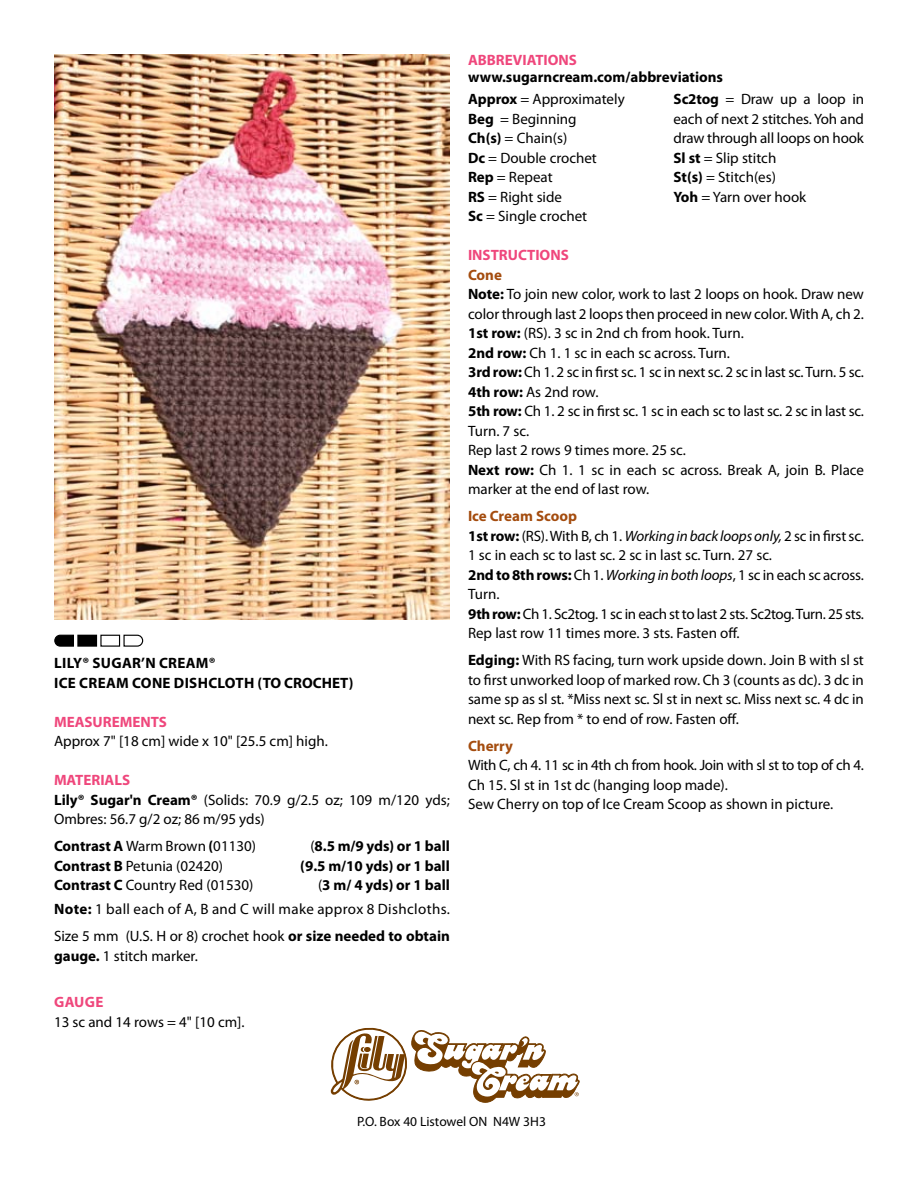
<style>
.page{position:relative;width:918px;height:1188px;background:#fff}
.page>*{position:absolute;margin:0;border:0;box-sizing:border-box;transform-origin:0 0}
.t1{font:15px/19.5px "Myriad Pro";color:#000}
.t2{font:700 15px/19.5px "Myriad Pro";letter-spacing:.02em;color:#000}
.t3{font:15px/24px "Myriad Pro";letter-spacing:.025em;color:#000;text-align:right}
.t4{font:700 15px "Myriad Pro";color:#ef477c}
.t5{font:700 15px "Myriad Pro";color:#000}
.t6{font:700 15px "Myriad Pro";color:#a44c0e}
.t7{font:13.5px "Myriad Pro";color:#000}
.s1{font-weight:700;color:#ef477c}
.s2{font-weight:700}
.s3{font-weight:400}
.s4{font-weight:700;color:#a44c0e}
.s5{font-style:italic}
</style>
<div class="page">
<svg style="left:330px;top:1027px;width:250px;height:76px"></svg>
<img style="left:54px;top:54px;width:396px;height:565px">
<svg style="left:123px;top:634px;width:21px;height:13px"></svg>
<div style="left:100px;top:635px;width:20px;height:12px;border:1px solid #000"></div>
<div style="left:78px;top:635px;width:19px;height:11px;background:#000"></div>
<div style="left:77px;top:635px;width:20px;height:12px;border:1px solid #000"></div>
<svg style="left:54px;top:634px;width:20px;height:13px"></svg>
<p class="t4" style="left:468px;top:50px;width:111px">aBBreViations</p>
<p class="t5" style="left:468px;top:67px;width:257px">www.sugarncream.com/abbreviations</p>
<p class="t2" style="left:54px;top:653px;width:301px">LiLy® sugar’n cream®<br>ice cream cone DishcLoth (to crochet)</p>
<p class="t4" style="left:54px;top:712px;width:115px">measurements</p>
<p class="t1" style="left:54px;top:731px;width:275px">Approx 7" [18 cm] wide x 10" [25.5 cm] high.</p>
<p class="t1" style="left:54px;top:770px;width:398px"><span class="s1">materiaLs<br></span><span class="s2">Lily® sugar'n cream®</span> (Solids: 70.9 g/2.5 oz; 109 m/120 yds;<br>Ombres: 56.7 g/2 oz; 86 m/95 yds)</p>
<p class="t1" style="left:54px;top:836px;width:204px"><span class="s2">contrast a</span> Warm Brown <span class="s2">(</span>01130)</p>
<p class="t2" style="left:310px;top:836px;width:141px"><span class="s3">(</span>8.5 m/9 yds) or 1 ball</p>
<p class="t1" style="left:54px;top:856px;width:171px"><span class="s2">contrast B</span> Petunia (02420)</p>
<p class="t2" style="left:300px;top:855px;width:151px">(9.5 m/10 yds) or 1 ball</p>
<p class="t1" style="left:54px;top:875px;width:201px"><span class="s2">contrast c</span> Country Red (01530)</p>
<p class="t3" style="left:54px;top:873px;width:398px">(<span class="s2">3 m/ 4 yds) or 1 ball<br>note:</span> 1 ball each of A, B and C will make approx 8 Dishcloths.</p>
<p class="t1" style="left:54px;top:926px;width:397px">Size 5 mm (U.S. H or 8) crochet hook <span class="s2">or size needed to obtain gauge.</span> 1 stitch marker.</p>
<p class="t4" style="left:54px;top:992px;width:51px">gauge</p>
<p class="t1" style="left:54px;top:1012px;width:192px">13 sc and 14 rows = 4" [10 cm].</p>
<p class="t1" style="left:468px;top:89px;width:158px"><span class="s2">approx</span> = Approximately<br><span class="s2">Beg</span> = Beginning<br><span class="s2">ch(s)</span> = Chain(s)<br><span class="s2">Dc</span> = Double crochet <span class="s2">rep</span> = Repeat<br><span class="s2">rs</span> = Right side<br><span class="s2">sc</span> = Single crochet</p>
<p class="t1" style="left:674px;top:89px;width:192px"><span class="s2">sc2tog</span> = Draw up a loop in each of next 2 stitches. Yoh and draw through all loops on hook <span class="s2">sl st</span> = Slip stitch<br><span class="s2">st(s)</span> = Stitch(es)<br><span class="s2">yoh</span> = Yarn over hook</p>
<p class="t4" style="left:468px;top:245px;width:102px">instructions</p>
<p class="t1" style="left:468px;top:265px;width:398px"><span class="s4">cone<br></span><span class="s2">note:</span> To join new color, work to last 2 loops on hook. Draw new color through last 2 loops then proceed in new color. With A, ch 2.<br><span class="s2">1st row:</span> (RS). 3 sc in 2nd ch from hook. Turn.<br><span class="s2">2nd row:</span> Ch 1. 1 sc in each sc across. Turn.<br><span class="s2">3rd row:</span> Ch 1. 2 sc in first sc. 1 sc in next sc. 2 sc in last sc. Turn. 5 sc.<br><span class="s2">4th row:</span> As 2nd row.<br><span class="s2">5th row:</span> Ch 1. 2 sc in first sc. 1 sc in each sc to last sc. 2 sc in last sc.<br>Turn. 7 sc.<br>Rep last 2 rows 9 times more. 25 sc.<br><span class="s2">next row:</span> Ch 1. 1 sc in each sc across. Break A, join B. Place marker at the end of last row.</p>
<p class="t1" style="left:468px;top:506px;width:397px"><span class="s4">ice cream scoop<br></span><span class="s2">1st row:</span> (RS). With B, ch 1. <span class="s5">Working in back loops only,</span> 2 sc in first sc.<br>1 sc in each sc to last sc. 2 sc in last sc. Turn. 27 sc.<br><span class="s2">2nd to 8th rows:</span> Ch 1. <span class="s5">Working in both loops</span>, 1 sc in each sc across.<br>Turn.<br><span class="s2">9th row:</span> Ch 1. Sc2tog. 1 sc in each st to last 2 sts. Sc2tog. Turn. 25 sts.<br>Rep last row 11 times more. 3 sts. Fasten off.</p>
<p class="t1" style="left:468px;top:650px;width:397px;text-align:justify"><span class="s2">edging:</span> With RS facing, turn work upside down. Join B with sl st to first unworked loop of marked row. Ch 3 (counts as dc). 3 dc in same sp as sl st. *Miss next sc. Sl st in next sc. Miss next sc. 4 dc in next sc. Rep from * to end of row. Fasten off.</p>
<p class="t6" style="left:468px;top:736px;width:47px">cherry</p>
<p class="t1" style="left:468px;top:755px;width:397px">With C, ch 4. 11 sc in 4th ch from hook. Join with sl st to top of ch 4.<br>Ch 15. Sl st in 1st dc (hanging loop made).<br>Sew Cherry on top of Ice Cream Scoop as shown in picture.</p>
<p class="t7" style="left:357px;top:1113px;width:190px">P.O. Box 40 Listowel ON N4W 3H3</p>
</div>
